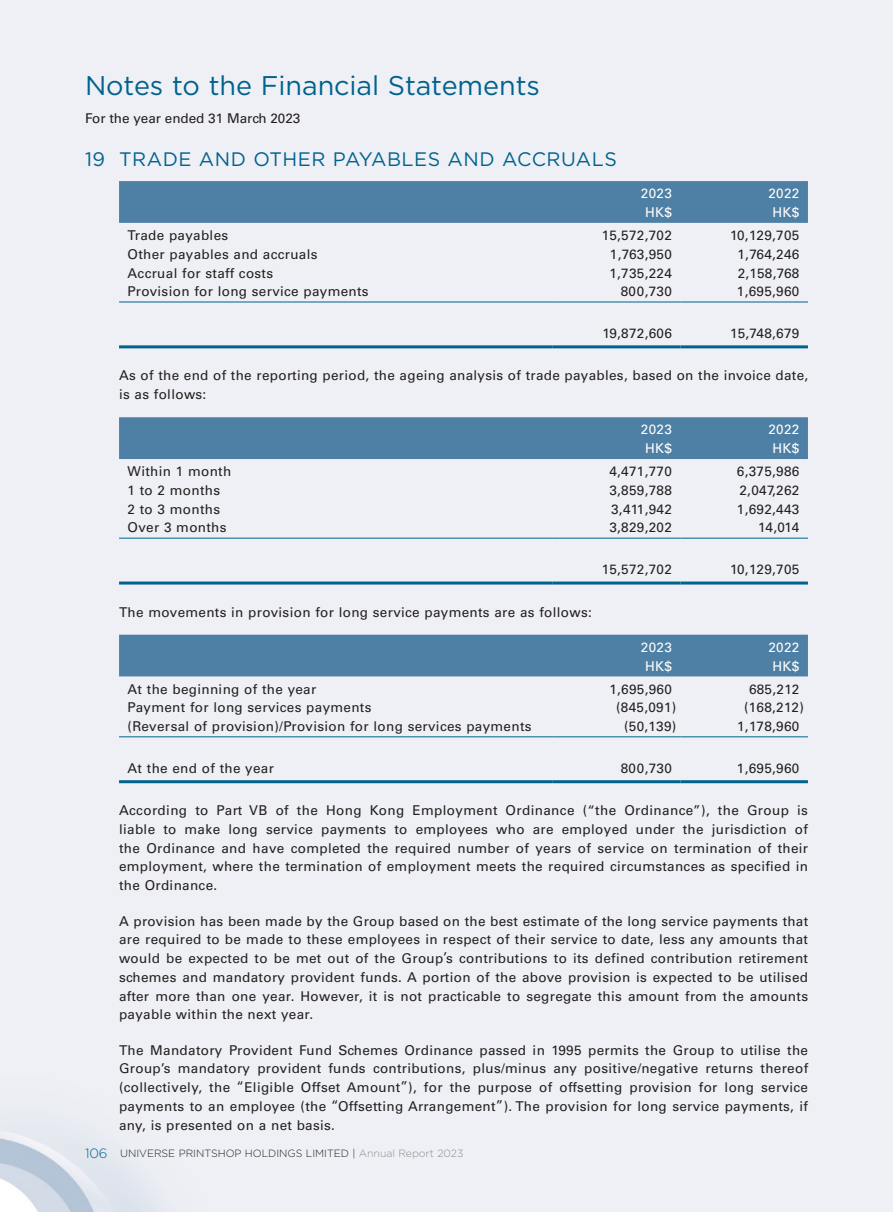
<style>
.page{position:relative;width:893px;height:1212px;background:#eef0f5}
.page>*{position:absolute;margin:0;border:0;box-sizing:border-box;transform-origin:0 0}
.t1{font:27px "Gotham";letter-spacing:-.005em;color:#00628e}
.Heading_1{font:19.5px "Gotham";letter-spacing:.025em;color:#00628e}
.Body_Text{font:13.5px/18.8px "Univers LT Std";letter-spacing:.025em;color:#231f20;text-align:justify}
.Body_Text-2{font:13.5px "Univers LT Std";letter-spacing:.025em;color:#fff}
.Body_Text-3{font:13.5px "Univers LT Std";letter-spacing:-.005em;color:#231f20}
.t2{font:300 10.5px "Gotham";letter-spacing:-.005em;color:#231f20}
.s1{font-size:13.5px;color:#00628e}
.s2{color:#8a8c8f}
</style>
<div class="page">
<div style="left:119px;top:181px;width:689px;height:42px;background:#4e7fa4"></div>
<hr style="left:119px;top:302px;width:434px;height:1px;background:#00628e">
<hr style="left:553px;top:302px;width:127px;height:1px;background:#00628e">
<hr style="left:680px;top:302px;width:128px;height:1px;background:#00628e">
<hr style="left:119px;top:345px;width:434px;height:3px;background:#00628e">
<hr style="left:553px;top:345px;width:127px;height:3px;background:#00628e">
<hr style="left:680px;top:345px;width:128px;height:3px;background:#00628e">
<div style="left:119px;top:417px;width:689px;height:42px;background:#4e7fa4"></div>
<hr style="left:119px;top:538px;width:434px;height:1px;background:#00628e">
<hr style="left:553px;top:538px;width:127px;height:1px;background:#00628e">
<hr style="left:680px;top:538px;width:128px;height:1px;background:#00628e">
<hr style="left:119px;top:581px;width:434px;height:3px;background:#00628e">
<hr style="left:553px;top:581px;width:127px;height:3px;background:#00628e">
<hr style="left:680px;top:581px;width:128px;height:3px;background:#00628e">
<div style="left:119px;top:635px;width:689px;height:41px;background:#4e7fa4"></div>
<hr style="left:119px;top:736px;width:434px;height:1px;background:#00628e">
<hr style="left:553px;top:736px;width:127px;height:1px;background:#00628e">
<hr style="left:680px;top:736px;width:128px;height:1px;background:#00628e">
<hr style="left:119px;top:780px;width:434px;height:3px;background:#00628e">
<hr style="left:553px;top:780px;width:127px;height:3px;background:#00628e">
<hr style="left:680px;top:780px;width:128px;height:3px;background:#00628e">
<h1 class="t1" style="left:85px;top:68px;width:456px">Notes to the Financial Statements</h1>
<p class="Body_Text-3" style="left:85px;top:110px;width:217px">For the year ended 31 March 2023</p>
<p class="Heading_1" style="left:85px;top:147px;width:533px">19 TRADE AND OTHER PAYABLES AND ACCRUALS</p>
<p class="Body_Text-2" style="left:641px;top:185px;width:32px">2023</p>
<p class="Body_Text-2" style="left:768px;top:185px;width:32px">2022</p>
<p class="Body_Text-2" style="left:645px;top:204px;width:28px">HK$</p>
<p class="Body_Text-2" style="left:772px;top:204px;width:28px">HK$</p>
<p class="Body_Text" style="left:128px;top:226px;width:102px">Trade payables</p>
<p class="Body_Text" style="left:602px;top:226px;width:72px">15,572,702</p>
<p class="Body_Text" style="left:730px;top:226px;width:71px">10,129,705</p>
<p class="Body_Text" style="left:128px;top:245px;width:192px">Other payables and accruals</p>
<p class="Body_Text" style="left:610px;top:245px;width:63px">1,763,950</p>
<p class="Body_Text" style="left:737px;top:245px;width:63px">1,764,246</p>
<p class="Body_Text" style="left:128px;top:263px;width:147px">Accrual for staff costs</p>
<p class="Body_Text" style="left:609px;top:263px;width:64px">1,735,224</p>
<p class="Body_Text" style="left:738px;top:263px;width:63px">2,158,768</p>
<p class="Body_Text" style="left:128px;top:282px;width:243px">Provision for long service payments</p>
<p class="Body_Text" style="left:621px;top:282px;width:53px">800,730</p>
<p class="Body_Text" style="left:737px;top:282px;width:64px">1,695,960</p>
<p class="Body_Text" style="left:602px;top:324px;width:71px">19,872,606</p>
<p class="Body_Text" style="left:730px;top:324px;width:71px">15,748,679</p>
<p class="Body_Text" style="left:119px;top:366px;width:691px">As of the end of the reporting period, the ageing analysis of trade payables, based on the invoice date, is as follows:</p>
<p class="Body_Text-2" style="left:641px;top:422px;width:32px">2023</p>
<p class="Body_Text-2" style="left:768px;top:422px;width:32px">2022</p>
<p class="Body_Text-2" style="left:645px;top:440px;width:28px">HK$</p>
<p class="Body_Text-2" style="left:772px;top:440px;width:28px">HK$</p>
<p class="Body_Text" style="left:128px;top:462px;width:105px">Within 1 month</p>
<p class="Body_Text" style="left:609px;top:462px;width:64px">4,471,770</p>
<p class="Body_Text" style="left:737px;top:462px;width:64px">6,375,986</p>
<p class="Body_Text" style="left:128px;top:481px;width:94px">1 to 2 months</p>
<p class="Body_Text" style="left:609px;top:481px;width:64px">3,859,788</p>
<p class="Body_Text" style="left:739px;top:481px;width:61px">2,047,262</p>
<p class="Body_Text" style="left:128px;top:500px;width:94px">2 to 3 months</p>
<p class="Body_Text" style="left:611px;top:500px;width:62px">3,411,942</p>
<p class="Body_Text" style="left:737px;top:500px;width:64px">1,692,443</p>
<p class="Body_Text" style="left:128px;top:518px;width:100px">Over 3 months</p>
<p class="Body_Text" style="left:609px;top:518px;width:64px">3,829,202</p>
<p class="Body_Text" style="left:758px;top:518px;width:43px">14,014</p>
<p class="Body_Text" style="left:602px;top:560px;width:72px">15,572,702</p>
<p class="Body_Text" style="left:730px;top:560px;width:71px">10,129,705</p>
<p class="Body_Text" style="left:119px;top:602px;width:474px">The movements in provision for long service payments are as follows:</p>
<p class="Body_Text-2" style="left:641px;top:639px;width:32px">2023</p>
<p class="Body_Text-2" style="left:768px;top:639px;width:32px">2022</p>
<p class="Body_Text-2" style="left:645px;top:658px;width:28px">HK$</p>
<p class="Body_Text-2" style="left:772px;top:658px;width:28px">HK$</p>
<p class="Body_Text" style="left:128px;top:679px;width:190px">At the beginning of the year</p>
<p class="Body_Text" style="left:609px;top:679px;width:64px">1,695,960</p>
<p class="Body_Text" style="left:749px;top:679px;width:52px">685,212</p>
<p class="Body_Text" style="left:128px;top:698px;width:245px">Payment for long services payments</p>
<p class="Body_Text" style="left:616px;top:698px;width:62px">(845,091)</p>
<p class="Body_Text" style="left:744px;top:698px;width:61px">(168,212)</p>
<p class="Body_Text" style="left:128px;top:717px;width:405px">(Reversal of provision)/Provision for long services payments</p>
<p class="Body_Text" style="left:624px;top:717px;width:54px">(50,139)</p>
<p class="Body_Text" style="left:737px;top:717px;width:64px">1,178,960</p>
<p class="Body_Text" style="left:128px;top:759px;width:148px">At the end of the year</p>
<p class="Body_Text" style="left:621px;top:759px;width:53px">800,730</p>
<p class="Body_Text" style="left:737px;top:759px;width:64px">1,695,960</p>
<p class="Body_Text" style="left:119px;top:801px;width:691px">According to Part VB of the Hong Kong Employment Ordinance (“the Ordinance”), the Group is liable to make long service payments to employees who are employed under the jurisdiction of the Ordinance and have completed the required number of years of service on termination of their employment, where the termination of employment meets the required circumstances as specified in the Ordinance.</p>
<p class="Body_Text" style="left:119px;top:911px;width:691px">A provision has been made by the Group based on the best estimate of the long service payments that are required to be made to these employees in respect of their service to date, less any amounts that would be expected to be met out of the Group’s contributions to its defined contribution retirement schemes and mandatory provident funds. A portion of the above provision is expected to be utilised after more than one year. However, it is not practicable to segregate this amount from the amounts payable within the next year.</p>
<p class="Body_Text" style="left:119px;top:1040px;width:691px">The Mandatory Provident Fund Schemes Ordinance passed in 1995 permits the Group to utilise the Group’s mandatory provident funds contributions, plus/minus any positive/negative returns thereof (collectively, the “Eligible Offset Amount”), for the purpose of offsetting provision for long service payments to an employee (the “Offsetting Arrangement”). The provision for long service payments, if any, is presented on a net basis.</p>
<p class="t2" style="left:85px;top:1146px;width:380px"><span class="s1">106</span> UNIVERSE PRINTSHOP HOLDINGS LIMITED | <span class="s2">Annual Report 2023</span></p>
</div>
